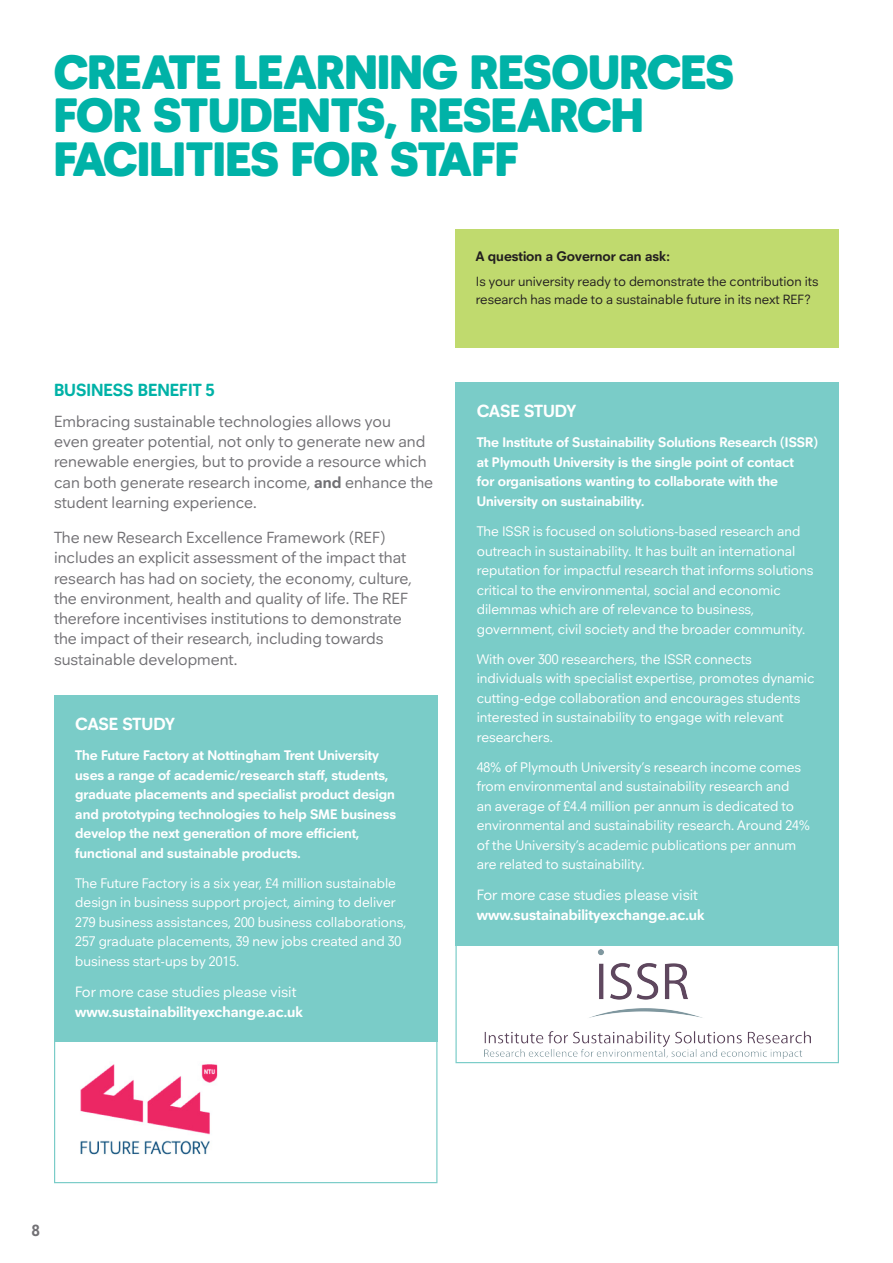
<style>
.page{position:relative;width:893px;height:1263px;background:#fff}
.page>*{position:absolute;margin:0;border:0;box-sizing:border-box;transform-origin:0 0}
.A_Head{font:900 49.5px/43.5px "Neuzeitfor Plymouth";color:#00b2a7}
.B_head{font:700 18px "Neuzeitfor Plymouth";color:#fff}
.B_head-2{font:700 18px "Neuzeitfor Plymouth";color:#00b2a7}
.t1{font:16.5px/20.2px "Neuzeitfor Plymouth";color:#717074}
.Main_text{font:700 16.5px "Neuzeitfor Plymouth";color:#717074}
.t2{font:700 15.3px/20.2px "Neuzeitfor Plymouth";color:#fff}
.t3{font:14.25px/19.5px "Neuzeitfor Plymouth";color:#fff}
.t4{font:700 14.25px/19.5px "Neuzeitfor Plymouth";color:#fff}
.t5{font:700 14.25px "Neuzeitfor Plymouth";color:#231f20}
.t6{font:13.65px/18.8px "Neuzeitfor Plymouth";color:#231f20}
.s1{font-weight:700}
.s2{font-weight:400}
.s3{font-size:13.65px}
</style>
<div class="page">
<div style="left:455px;top:230px;width:384px;height:118px;background:#c0da6e"></div>
<div style="left:54px;top:695px;width:383px;height:347px;background:#7accc8"></div>
<div style="left:54px;top:1023px;width:383px;height:160px;border:1px solid #7accc8"></div>
<img style="left:80px;top:1064px;width:138px;height:91px">
<div style="left:455px;top:922px;width:384px;height:141px;border:1px solid #7accc8"></div>
<div style="left:455px;top:382px;width:384px;height:564px;background:#7accc8"></div>
<img style="left:485px;top:949px;width:325px;height:110px">
<p class="A_Head" style="left:54px;top:49px;width:681px">CREATE LEARNING RESOURCES<br>FOR STUDENTS, RESEARCH<br>FACILITIES FOR STAFF</p>
<p class="B_head-2" style="left:54px;top:379px;width:162px">BUSINESS BENEFIT 5</p>
<p class="t1" style="left:54px;top:411px;width:381px">Embracing sustainable technologies allows you<br>even greater potential, not only to generate new and renewable energies, but to provide a resource which can both generate research income, <span class="s1">and</span> enhance the student learning experience.</p>
<p class="t1" style="left:54px;top:527px;width:360px">The new Research Excellence Framework (REF) includes an explicit assessment of the impact that research has had on society, the economy, culture, the environment, health and quality of life. The REF therefore incentivises institutions to demonstrate the impact of their research, including towards sustainable development.</p>
<p class="B_head" style="left:75px;top:713px;width:101px">CASE STUDY</p>
<p class="t4" style="left:75px;top:745px;width:322px">The Future Factory at Nottingham Trent University uses a range of academic/research staff, students, graduate placements and specialist product design and prototyping technologies to help SME business develop the next generation of more efficient, functional and sustainable products.</p>
<p class="t3" style="left:75px;top:873px;width:333px">The Future Factory is a six year, £4 million sustainable design in business support project, aiming to deliver 279 business assistances, 200 business collaborations, 257 graduate placements, 39 new jobs created and 30 business start-ups by 2015.</p>
<p class="t2" style="left:75px;top:981px;width:229px"><span class="s2">For more case studies please visit </span>www.sustainabilityexchange.ac.uk</p>
<p class="t5" style="left:476px;top:247px;width:196px">A question a Governor can ask<span class="s3">:</span></p>
<p class="t6" style="left:476px;top:271px;width:344px">Is your university ready to demonstrate the contribution its research has made to a sustainable future in its next REF?</p>
<p class="B_head" style="left:477px;top:400px;width:101px">CASE STUDY</p>
<p class="t4" style="left:477px;top:433px;width:342px">The Institute of Sustainability Solutions Research (ISSR) at Plymouth University is the single point of contact<br>for organisations wanting to collaborate with the University on sustainability.</p>
<p class="t3" style="left:477px;top:521px;width:338px">The ISSR is focused on solutions-based research and outreach in sustainability. It has built an international reputation for impactful research that informs solutions critical to the environmental, social and economic dilemmas which are of relevance to business, government, civil society and the broader community.</p>
<p class="t3" style="left:477px;top:649px;width:339px">With over 300 researchers, the ISSR connects individuals with specialist expertise, promotes dynamic cutting-edge collaboration and encourages students interested in sustainability to engage with relevant researchers.</p>
<p class="t3" style="left:477px;top:757px;width:335px">48% of Plymouth University’s research income comes from environmental and sustainability research and<br>an average of £4.4 million per annum is dedicated to environmental and sustainability research. Around 24% of the University’s academic publications per annum are related to sustainability.</p>
<p class="t2" style="left:477px;top:885px;width:229px"><span class="s2">For more case studies please visit </span>www.sustainabilityexchange.ac.uk</p>
<p class="Main_text" style="left:32px;top:1220px;width:9px">8</p>
</div>
